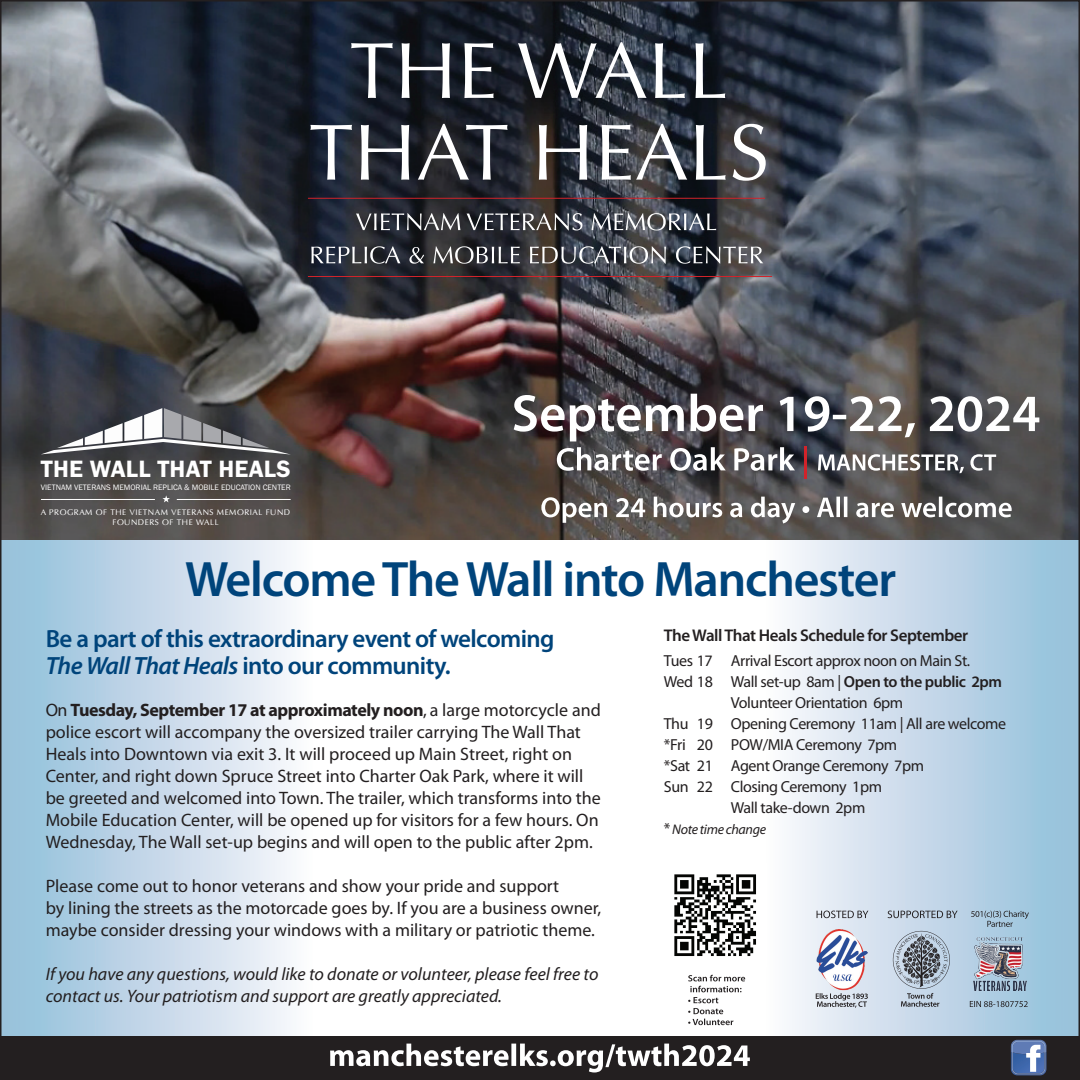
<style>
.page{position:relative;width:1080px;height:1080px;background:#fff}
.page>*{position:absolute;margin:0;border:0;box-sizing:border-box;transform-origin:0 0}
.t1{font:600 50px "Myriad Pro";letter-spacing:-.025em;color:#00447b}
.t2{font:600 25px/27px "Myriad Pro";letter-spacing:-.025em;color:#00447b}
.t3{font:600 24.5px "Franklin Gothic";letter-spacing:.01em;color:#fff}
.t4{font:18px/22px "Myriad Pro";color:#231f20}
.t5{font:italic 18px/22px "Myriad Pro";color:#231f20}
.t6{font:600 17px "Myriad Pro";letter-spacing:-.025em;color:#231f20}
.t7{font:16px "Myriad Pro";letter-spacing:-.025em;color:#231f20}
.t8{font:italic 14px "Myriad Pro";letter-spacing:-.025em;color:#231f20}
.t9{font:8.2px/9.8px "Optima";letter-spacing:.06em;color:#fff;text-align:center}
.t10{font:8.2px "Franklin Gothic";color:#fff}
.s1{font-style:italic}
.s2{font-weight:700}
.s3{font-weight:600}
.s4{font-style:normal;font-size:16px}
</style>
<div class="page">
<div style="left:0;top:540px;width:314px;height:500px;background:linear-gradient(to right,#91bdd9,#fbf8fc)"></div>
<img style="left:3px;top:3px;width:1074px;height:537px">
<div style="left:765px;top:540px;width:315px;height:496px;background:linear-gradient(to right,#fcf8fc,#91bdd9)"></div>
<div style="left:0;top:1036px;width:1080px;height:44px;background:#231f20"></div>
<svg style="left:330px;top:1044px;width:420px;height:29px"></svg>
<svg style="left:1011px;top:1040px;width:35px;height:35px"></svg>
<hr style="left:308px;top:198px;width:457px;height:1px;background:#d1232a">
<hr style="left:308px;top:276px;width:464px;height:1px;background:#d1232a">
<svg style="left:310px;top:124px;width:456px;height:57px"></svg>
<svg style="left:351px;top:42px;width:374px;height:56px"></svg>
<svg style="left:311px;top:246px;width:452px;height:18px;background:#606166"></svg>
<svg style="left:356px;top:213px;width:360px;height:17px;background:#616368"></svg>
<img style="left:674px;top:863px;width:93px;height:103px">
<img style="left:889px;top:928px;width:64px;height:64px">
<img style="left:817px;top:930px;width:50px;height:60px">
<svg style="left:816px;top:993px;width:52px;height:15px"></svg>
<svg style="left:817px;top:911px;width:141px;height:7px"></svg>
<img style="left:970px;top:936px;width:60px;height:56px">
<svg style="left:971px;top:911px;width:58px;height:16px"></svg>
<svg style="left:970px;top:1001px;width:58px;height:6px"></svg>
<svg style="left:901px;top:993px;width:38px;height:14px"></svg>
<svg style="left:41px;top:408px;width:250px;height:47px"></svg>
<hr style="left:177px;top:499px;width:114px;height:1px;background:#fff">
<hr style="left:41px;top:499px;width:114px;height:1px;background:#fff">
<svg style="left:162px;top:495px;width:8px;height:7px"></svg>
<svg style="left:688px;top:975px;width:57px;height:50px"></svg>
<svg style="left:818px;top:454px;width:178px;height:19px"></svg>
<hr style="left:804px;top:446px;width:3px;height:33px;background:#d1232a">
<svg style="left:557px;top:447px;width:238px;height:24px"></svg>
<svg style="left:514px;top:394px;width:525px;height:47px"></svg>
<svg style="left:541px;top:497px;width:471px;height:26px"></svg>
<h3 class="t3" style="left:41px;top:454px;width:251px">THE WALL THAT HEALS</h3>
<p class="t9" style="left:41px;top:507px;width:251px">A PROGRAM OF THE VIETNAM VETERANS MEMORIAL FUND<br>FOUNDERS OF THE WALL</p>
<h1 class="t1" style="left:185px;top:548px;width:712px">Welcome The Wall into Manchester</h1>
<h2 class="t2" style="left:46px;top:624px;width:510px">Be a part of this extraordinary event of welcoming<br><span class="s1">The Wall That Heals</span> into our community.</h2>
<p class="t4" style="left:46px;top:698px;width:557px">On <span class="s2">Tuesday, September 17 at approximately noon</span>, a large motorcycle and police escort will accompany the oversized trailer carrying The Wall That Heals into Downtown via exit 3. It will proceed up Main Street, right on Center, and right down Spruce Street into Charter Oak Park, where it will be greeted and welcomed into Town. The trailer, which transforms into the Mobile Education Center, will be opened up for visitors for a few hours. On Wednesday, The Wall set-up begins and will open to the public after 2pm.</p>
<p class="t4" style="left:46px;top:874px;width:557px">Please come out to honor veterans and show your pride and support<br>by lining the streets as the motorcade goes by. If you are a business owner, maybe consider dressing your windows with a military or patriotic theme.</p>
<p class="t5" style="left:46px;top:962px;width:554px">If you have any questions, would like to donate or volunteer, please feel free to contact us. Your patriotism and support are greatly appreciated.</p>
<p class="t10" style="left:41px;top:483px;width:251px">VIETNAM VETERANS MEMORIAL REPLICA &amp; MOBILE EDUCATION CENTER</p>
<p class="t6" style="left:664px;top:624px;width:306px">The Wall That Heals Schedule for September</p>
<p class="t7" style="left:664px;top:651px;width:308px">Tues 17 Arrival Escort approx noon on Main St.</p>
<p class="t7" style="left:664px;top:672px;width:340px">Wed 18 Wall set-up 8am | <span class="s3">Open to the public 2pm</span></p>
<p class="t7" style="left:731px;top:693px;width:174px">Volunteer Orientation 6pm</p>
<p class="t7" style="left:664px;top:714px;width:344px">Thu 19 Opening Ceremony 11am | All are welcome</p>
<p class="t7" style="left:664px;top:735px;width:235px">*Fri 20 POW/MIA Ceremony 7pm</p>
<p class="t7" style="left:664px;top:756px;width:262px">*Sat 21 Agent Orange Ceremony 7pm</p>
<p class="t7" style="left:664px;top:777px;width:220px">Sun 22 Closing Ceremony 1pm</p>
<p class="t7" style="left:731px;top:798px;width:136px">Wall take-down 2pm</p>
<p class="t8" style="left:664px;top:821px;width:104px"><span class="s4">*</span> Note time change</p>
</div>
